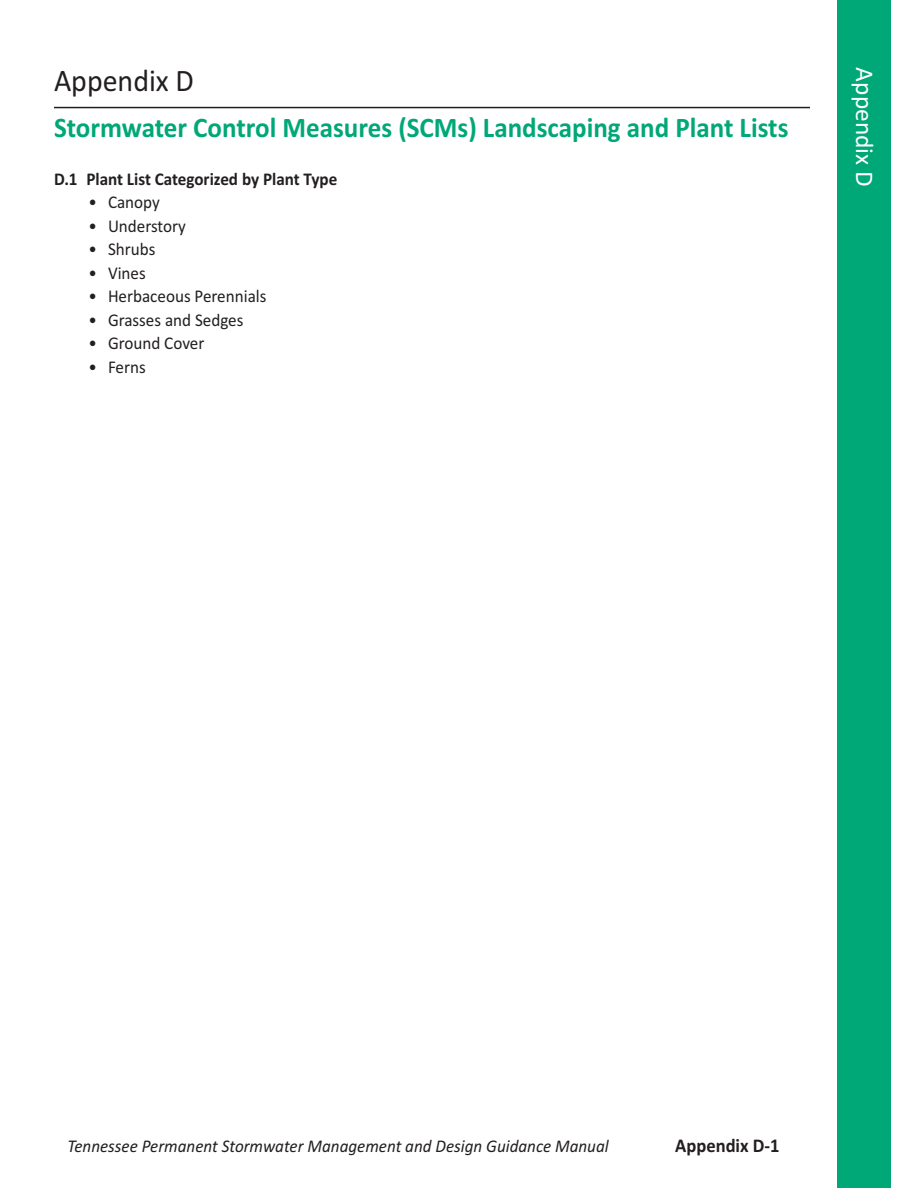
<style>
.page{position:relative;width:918px;height:1188px;background:#fff}
.page>*{position:absolute;margin:0;border:0;box-sizing:border-box;transform-origin:0 0}
.t1{font:31.5px "Calibri";color:#231f20;scale:.95 1}
.t2{font:700 28.5px "Calibri";color:#00a777;scale:.95 1}
.t3{font:25.5px "Calibri";color:#fff}
.t4{font:700 19.5px "Calibri";color:#231f20;scale:.95 1}
.t5{font:18px "Calibri";color:#231f20;scale:.95 1}
.t6{font:italic 18px "Calibri";color:#231f20;scale:.95 1}
.t7{font:700 18px "Calibri";color:#231f20;scale:.95 1}
</style>
<div class="page">
<hr style="left:54px;top:107px;width:756px;height:1px;background:#231f20">
<div style="left:837px;top:0;width:54px;height:1188px;background:#00a777"></div>
<h1 class="t1" style="left:54px;top:62px;width:149px">Appendix D</h1>
<h2 class="t2" style="left:54px;top:111px;width:775px">Stormwater Control Measures (SCMs) Landscaping and Plant Lists</h2>
<p class="t7" style="left:54px;top:168px;width:300px">D.1 Plant List Categorized by Plant Type</p>
<p class="t5" style="left:89px;top:191px;width:77px">• Canopy</p>
<p class="t5" style="left:89px;top:215px;width:104px">• Understory</p>
<p class="t5" style="left:89px;top:238px;width:72px">• Shrubs</p>
<p class="t5" style="left:89px;top:262px;width:62px">• Vines</p>
<p class="t5" style="left:89px;top:285px;width:189px">• Herbaceous Perennials</p>
<p class="t5" style="left:89px;top:309px;width:165px">• Grasses and Sedges</p>
<p class="t5" style="left:89px;top:332px;width:123px">• Ground Cover</p>
<p class="t5" style="left:89px;top:356px;width:62px">• Ferns</p>
<h3 class="t3" style="left:880px;top:67px;width:121px;rotate:90deg">Appendix D</h3>
<p class="t6" style="left:68px;top:1136px;width:571px">Tennessee Permanent Stormwater Management and Design Guidance Manual</p>
<p class="t4" style="left:675px;top:1134px;width:111px">Appendix D-1</p>
</div>
